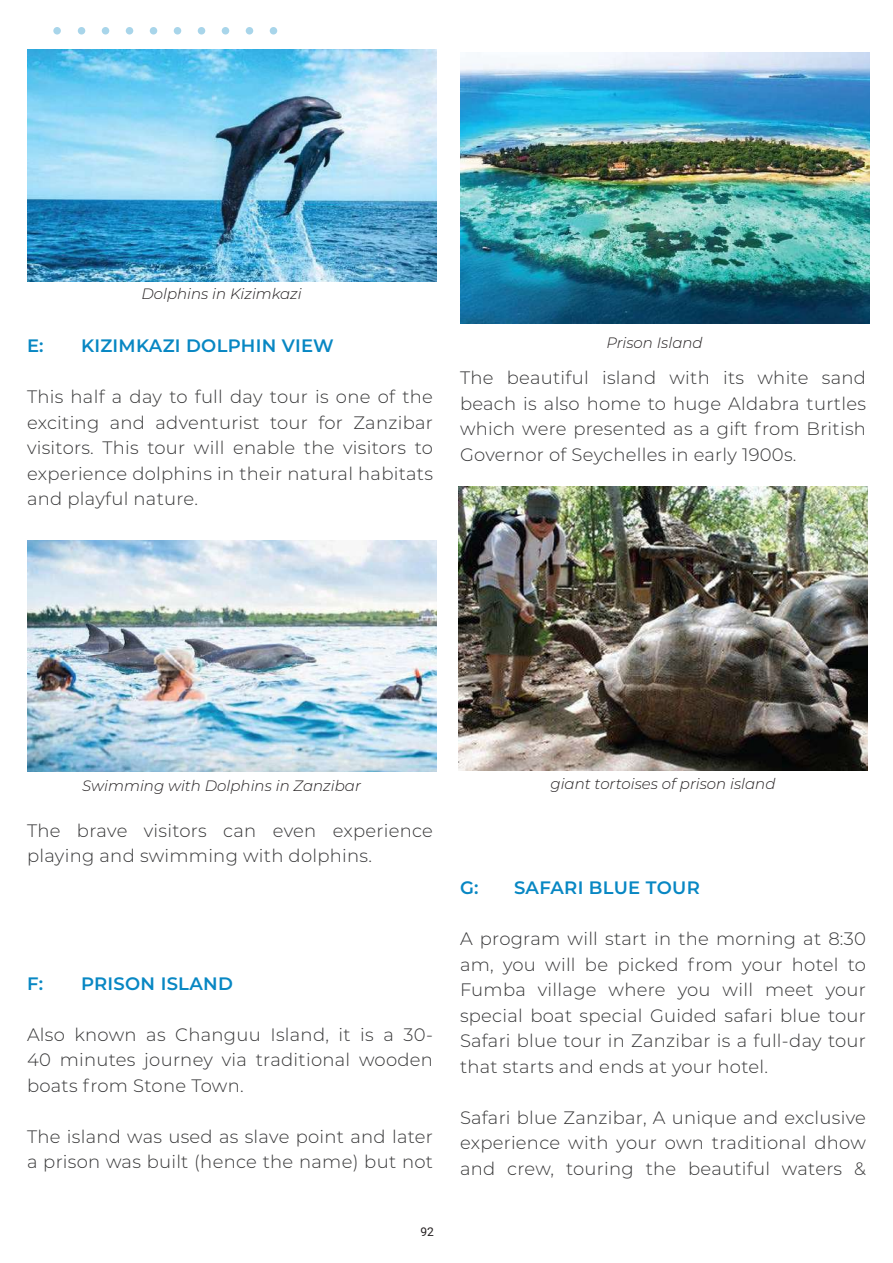
<style>
.page{position:relative;width:893px;height:1263px;background:#fff}
.page>*{position:absolute;margin:0;border:0;box-sizing:border-box;transform-origin:0 0}
.t1{font:300 18px/25.5px "Montserrat";letter-spacing:.015em;color:#363637;text-align:justify}
.t2{font:600 18px "Montserrat";letter-spacing:.015em;color:#0887c3}
.t3{font:italic 300 15px "Montserrat";color:#231f20}
.t4{font:12px "Roboto";color:#231f20}
</style>
<div class="page">
<svg style="left:53px;top:27px;width:224px;height:23px"></svg>
<img style="left:460px;top:53px;width:410px;height:270px">
<img style="left:27px;top:50px;width:410px;height:232px">
<img style="left:27px;top:540px;width:410px;height:232px">
<img style="left:458px;top:486px;width:410px;height:285px">
<p class="t3" style="left:141px;top:283px;width:162px">Dolphins in Kizimkazi</p>
<p class="t2" style="left:27px;top:333px;width:18px">E:</p>
<p class="t2" style="left:81px;top:333px;width:254px">KIZIMKAZI DOLPHIN VIEW</p>
<p class="t1" style="left:27px;top:384px;width:407px">This half a day to full day tour is one of the exciting and adventurist tour for Zanzibar visitors. This tour will enable the visitors to experience dolphins in their natural habitats and playful nature.</p>
<p class="t3" style="left:606px;top:333px;width:98px">Prison Island</p>
<p class="t1" style="left:460px;top:364px;width:407px">The beautiful island with its white sand beach is also home to huge Aldabra turtles which were presented as a gift from British Governor of Seychelles in early 1900s.</p>
<p class="t3" style="left:82px;top:775px;width:280px">Swimming with Dolphins in Zanzibar</p>
<p class="t3" style="left:550px;top:774px;width:227px">giant tortoises of prison island</p>
<p class="t1" style="left:27px;top:817px;width:407px">The brave visitors can even experience playing and swimming with dolphins.</p>
<p class="t2" style="left:27px;top:971px;width:18px">F:</p>
<p class="t2" style="left:81px;top:971px;width:153px">PRISON ISLAND</p>
<p class="t1" style="left:27px;top:1021px;width:407px">Also known as Changuu Island, it is a 30- 40 minutes journey via traditional wooden boats from Stone Town.</p>
<p class="t1" style="left:27px;top:1123px;width:407px">The island was used as slave point and later a prison was built (hence the name) but not</p>
<p class="t4" style="left:420px;top:1223px;width:15px">92</p>
<p class="t2" style="left:460px;top:875px;width:20px">G:</p>
<p class="t2" style="left:514px;top:875px;width:187px">SAFARI BLUE TOUR</p>
<p class="t1" style="left:460px;top:925px;width:407px">A program will start in the morning at 8:30 am, you will be picked from your hotel to Fumba village where you will meet your special boat special Guided safari blue tour Safari blue tour in Zanzibar is a full-day tour that starts and ends at your hotel.</p>
<p class="t1" style="left:460px;top:1104px;width:407px">Safari blue Zanzibar, A unique and exclusive experience with your own traditional dhow and crew, touring the beautiful waters &amp;</p>
</div>
